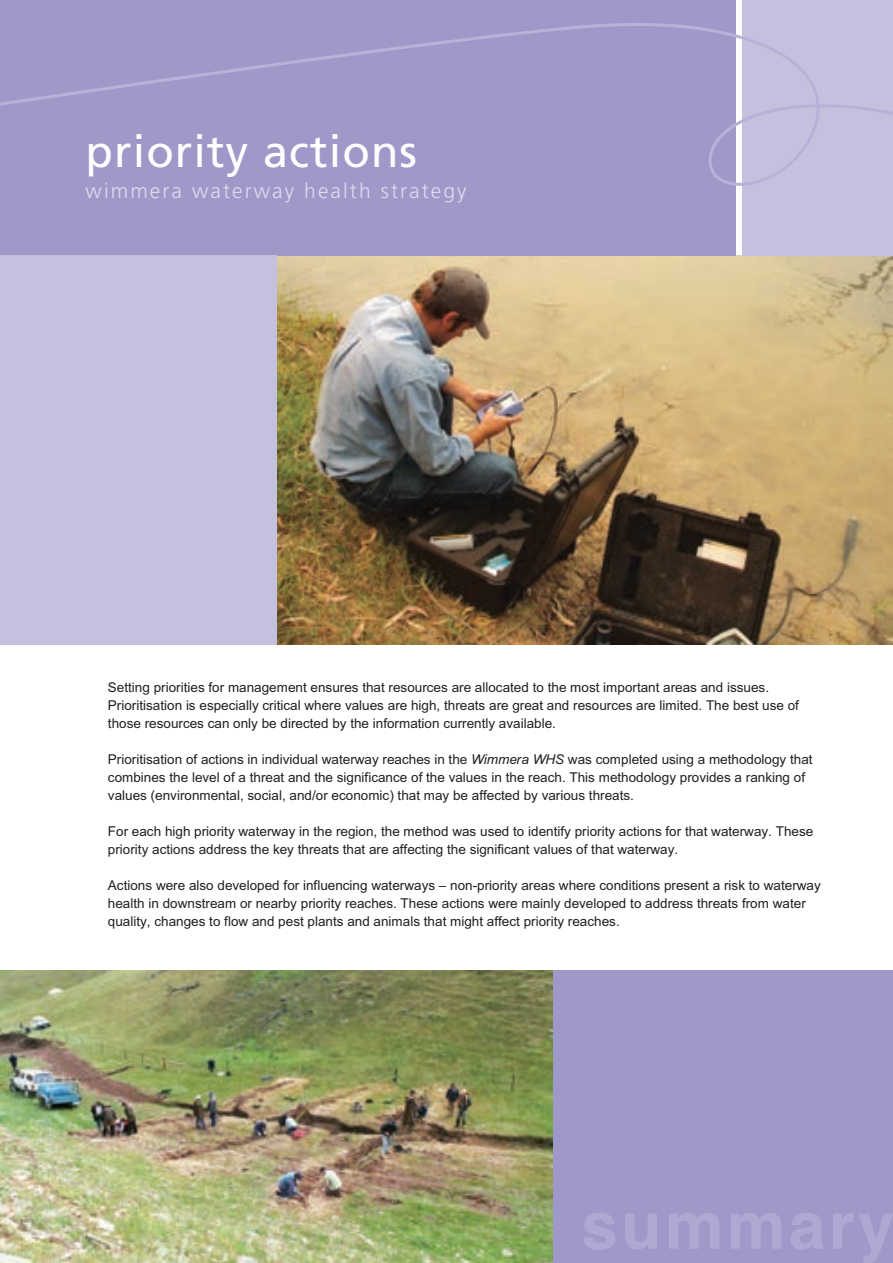
<style>
.page{position:relative;width:893px;height:1263px;background:#fff}
.page>*{position:absolute;margin:0;border:0;box-sizing:border-box;transform-origin:0 0}
.t1{font:45px "Frutiger";letter-spacing:.025em;color:#fff}
.t2{font:300 21px "Frutiger";letter-spacing:.1em;color:#dddbed}
.t3{font:13.5px/18px "Arial";color:#231f20}
.s1{font-style:italic}
</style>
<div class="page">
<div style="left:551px;top:969px;width:342px;height:294px;background:#9f99ca"></div>
<img style="left:0;top:969px;width:553px;height:294px">
<img style="left:277px;top:255px;width:616px;height:390px">
<hr style="left:0;top:862px;width:1px;height:339px;background:#e8e7f3">
<div style="left:1px;top:0;width:735px;height:255px;background:#9f99ca"></div>
<div style="left:742px;top:0;width:151px;height:255px;background:#c4c1df"></div>
<svg style="left:0;top:11px;width:893px;height:186px"></svg>
<div style="left:0;top:255px;width:277px;height:412px;background:#c4c1df"></div>
<div style="left:0;top:645px;width:893px;height:324px;background:#fff"></div>
<h1 class="t1" style="left:86px;top:133px;width:333px">priority actions</h1>
<h2 class="t2" style="left:86px;top:182px;width:382px">wimmera waterway health strategy</h2>
<p class="t3" style="left:108px;top:678px;width:693px">Setting priorities for management ensures that resources are allocated to the most important areas and issues.<br>Prioritisation is especially critical where values are high, threats are great and resources are limited. The best use of those resources can only be directed by the information currently available.</p>
<p class="t3" style="left:108px;top:750px;width:706px">Prioritisation of actions in individual waterway reaches in the <span class="s1">Wimmera WHS</span> was completed using a methodology that combines the level of a threat and the significance of the values in the reach. This methodology provides a ranking of values (environmental, social, and/or economic) that may be affected by various threats.</p>
<p class="t3" style="left:108px;top:822px;width:707px">For each high priority waterway in the region, the method was used to identify priority actions for that waterway. These priority actions address the key threats that are affecting the significant values of that waterway.</p>
<p class="t3" style="left:108px;top:876px;width:714px">Actions were also developed for influencing waterways – non-priority areas where conditions present a risk to waterway health in downstream or nearby priority reaches. These actions were mainly developed to address threats from water quality, changes to flow and pest plants and animals that might affect priority reaches.</p>
</div>
